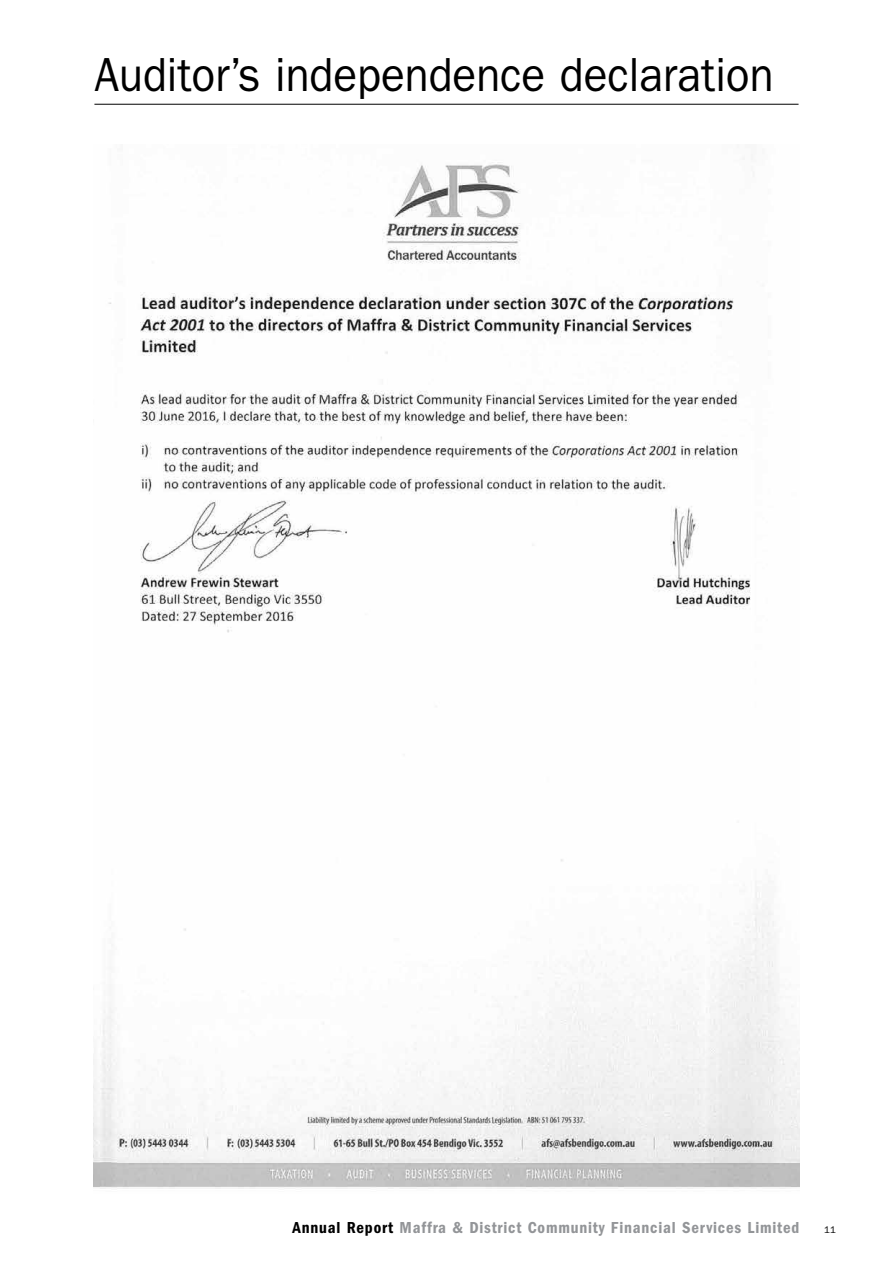
<style>
.page{position:relative;width:893px;height:1263px;background:#fff}
.page>*{position:absolute;margin:0;border:0;box-sizing:border-box;transform-origin:0 0}
.t1{font:48px "Franklin Gothic";color:#000;scale:.92 1}
.t2{font:600 condensed 16.5px "Franklin Gothic";letter-spacing:.05em;color:#939598}
.t3{font:9.75px "Franklin Gothic";color:#000}
.s1{color:#000}
</style>
<div class="page">
<hr style="left:94px;top:104px;width:704px;height:1px;background:#000">
<img style="left:94px;top:162px;width:705px;height:1027px">
<h1 class="t1" style="left:94px;top:47px;width:740px">Auditor’s independence declaration</h1>
<p class="t2" style="left:292px;top:1218px;width:508px"><span class="s1">Annual Report</span> Maffra &amp; District Community Financial Services Limited</p>
<p class="t3" style="left:824px;top:1224px;width:13px">11</p>
</div>
